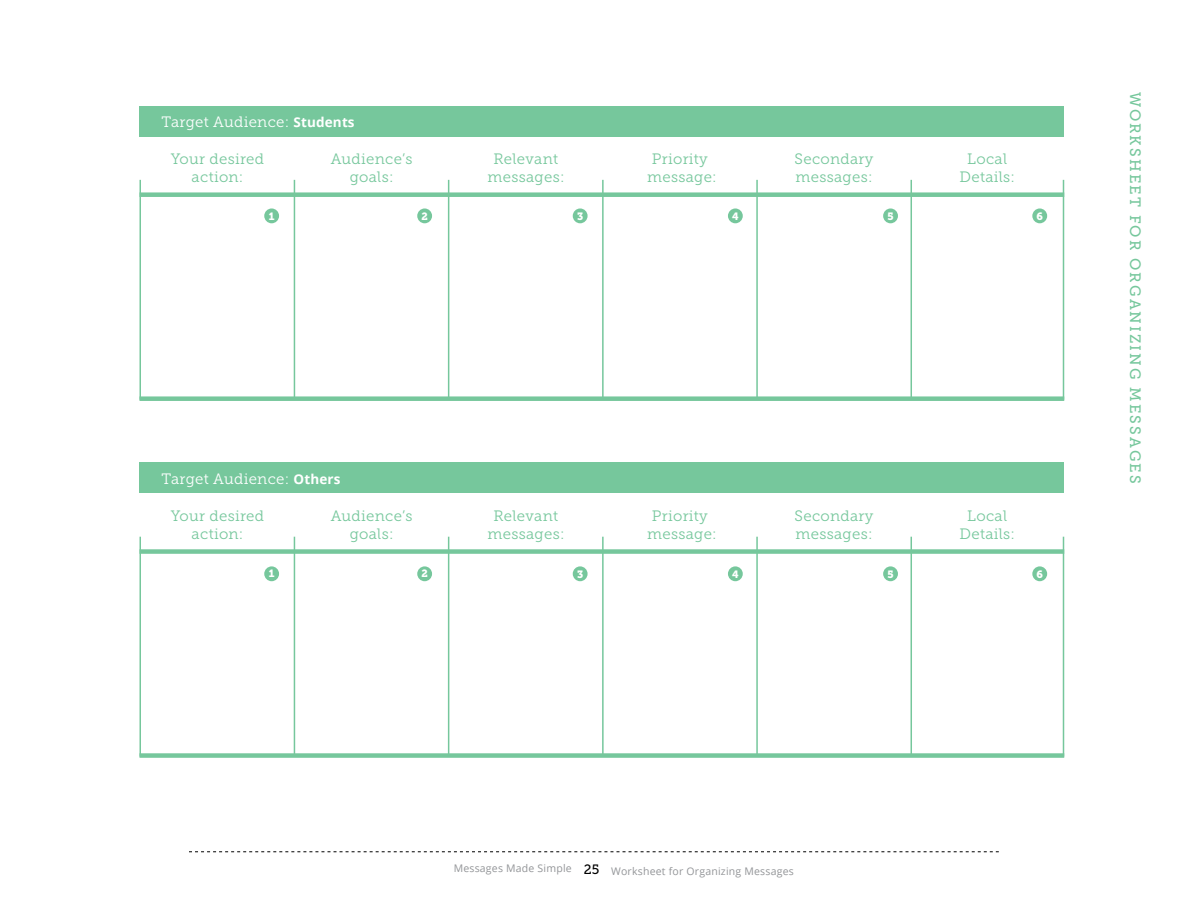
<style>
.page{position:relative;width:1188px;height:918px;background:#fff}
.page>*{position:absolute;margin:0;border:0;box-sizing:border-box;transform-origin:0 0}
.t1{font:15px/18px "Museo Slab 300";letter-spacing:.02em;color:#76c79c;text-align:center}
.t2{font:15px "Museo Slab 300";letter-spacing:.02em;color:#fff}
.t3{font:15px "Museo Slab 500";letter-spacing:.14em;color:#76c79c}
.t4{font:10.5px "Open Sans";letter-spacing:.02em;color:#939598}
.t5{font:10.5px "Museo Slab 900";color:#fff}
.s1{font-family:"Open Sans";font-weight:700;font-size:13.5px}
.s2{font-family:"Museo Slab 500";font-size:13.5px;color:#000}
</style>
<div class="page">
<div style="left:140px;top:192px;width:924px;height:5px;background:#76c79c"></div>
<div style="left:140px;top:396px;width:924px;height:5px;background:#76c79c"></div>
<hr style="left:140px;top:180px;width:1px;height:220px;background:#76c79c">
<hr style="left:1063px;top:180px;width:1px;height:220px;background:#76c79c">
<hr style="left:294px;top:180px;width:1px;height:220px;background:#76c79c">
<hr style="left:448px;top:180px;width:1px;height:220px;background:#76c79c">
<hr style="left:602px;top:180px;width:2px;height:220px;background:#76c79c">
<hr style="left:756px;top:180px;width:2px;height:220px;background:#76c79c">
<hr style="left:911px;top:180px;width:1px;height:220px;background:#76c79c">
<div style="left:140px;top:106px;width:924px;height:30px;background:#76c79c"></div>
<div style="left:417px;top:208px;width:15px;height:15px;background:#76c79c;border-radius:50%"></div>
<div style="left:264px;top:208px;width:15px;height:15px;background:#76c79c;border-radius:50%"></div>
<div style="left:573px;top:208px;width:15px;height:15px;background:#76c79c;border-radius:50%"></div>
<div style="left:728px;top:208px;width:15px;height:15px;background:#76c79c;border-radius:50%"></div>
<div style="left:883px;top:208px;width:15px;height:15px;background:#76c79c;border-radius:50%"></div>
<div style="left:1032px;top:208px;width:15px;height:15px;background:#76c79c;border-radius:50%"></div>
<div style="left:417px;top:566px;width:15px;height:15px;background:#76c79c;border-radius:50%"></div>
<div style="left:264px;top:566px;width:15px;height:15px;background:#76c79c;border-radius:50%"></div>
<div style="left:573px;top:566px;width:15px;height:15px;background:#76c79c;border-radius:50%"></div>
<div style="left:728px;top:566px;width:15px;height:15px;background:#76c79c;border-radius:50%"></div>
<div style="left:883px;top:566px;width:15px;height:15px;background:#76c79c;border-radius:50%"></div>
<div style="left:1032px;top:566px;width:15px;height:15px;background:#76c79c;border-radius:50%"></div>
<svg style="left:189px;top:851px;width:810px;height:1px"></svg>
<div style="left:140px;top:549px;width:924px;height:5px;background:#76c79c"></div>
<div style="left:140px;top:753px;width:924px;height:5px;background:#76c79c"></div>
<hr style="left:140px;top:537px;width:1px;height:220px;background:#76c79c">
<hr style="left:1063px;top:537px;width:1px;height:220px;background:#76c79c">
<hr style="left:294px;top:537px;width:1px;height:220px;background:#76c79c">
<hr style="left:448px;top:537px;width:1px;height:220px;background:#76c79c">
<hr style="left:602px;top:537px;width:2px;height:220px;background:#76c79c">
<hr style="left:756px;top:537px;width:2px;height:220px;background:#76c79c">
<hr style="left:911px;top:537px;width:1px;height:220px;background:#76c79c">
<div style="left:140px;top:463px;width:924px;height:30px;background:#76c79c"></div>
<p class="t2" style="left:161px;top:113px;width:195px">Target Audience: <span class="s1">Students</span></p>
<p class="t1" style="left:171px;top:149px;width:95px">Your desired action:</p>
<p class="t1" style="left:331px;top:149px;width:83px">Audience’s goals:</p>
<p class="t1" style="left:488px;top:149px;width:78px">Relevant messages:</p>
<p class="t1" style="left:647px;top:149px;width:71px">Priority message:</p>
<p class="t1" style="left:795px;top:149px;width:80px;text-align:left">Secondary messages:</p>
<p class="t1" style="left:959px;top:149px;width:57px">Local<br>Details:</p>
<p class="t5" style="left:269px;top:210px;width:7px">1</p>
<p class="t5" style="left:421px;top:210px;width:8px">2</p>
<p class="t5" style="left:577px;top:210px;width:8px">3</p>
<p class="t5" style="left:732px;top:210px;width:8px">4</p>
<p class="t5" style="left:887px;top:210px;width:8px">5</p>
<p class="t5" style="left:1037px;top:210px;width:8px">6</p>
<p class="t2" style="left:161px;top:470px;width:181px">Target Audience: <span class="s1">Others</span></p>
<p class="t1" style="left:171px;top:507px;width:95px">Your desired action:</p>
<p class="t1" style="left:331px;top:507px;width:83px">Audience’s goals:</p>
<p class="t1" style="left:488px;top:507px;width:78px">Relevant messages:</p>
<p class="t1" style="left:647px;top:507px;width:71px">Priority message:</p>
<p class="t1" style="left:795px;top:507px;width:80px;text-align:left">Secondary messages:</p>
<p class="t1" style="left:959px;top:507px;width:57px">Local<br>Details:</p>
<p class="t5" style="left:269px;top:568px;width:7px">1</p>
<p class="t5" style="left:421px;top:568px;width:8px">2</p>
<p class="t5" style="left:577px;top:568px;width:8px">3</p>
<p class="t5" style="left:732px;top:568px;width:8px">4</p>
<p class="t5" style="left:887px;top:568px;width:8px">5</p>
<p class="t5" style="left:1037px;top:568px;width:8px">6</p>
<p class="t3" style="left:1144px;top:92px;width:393px;rotate:90deg">WORKSHEET FOR ORGANIZING MESSAGES</p>
<p class="t4" style="left:454px;top:864px;width:342px">Messages Made Simple <span class="s2">25</span> Worksheet for Organizing Messages</p>
</div>
